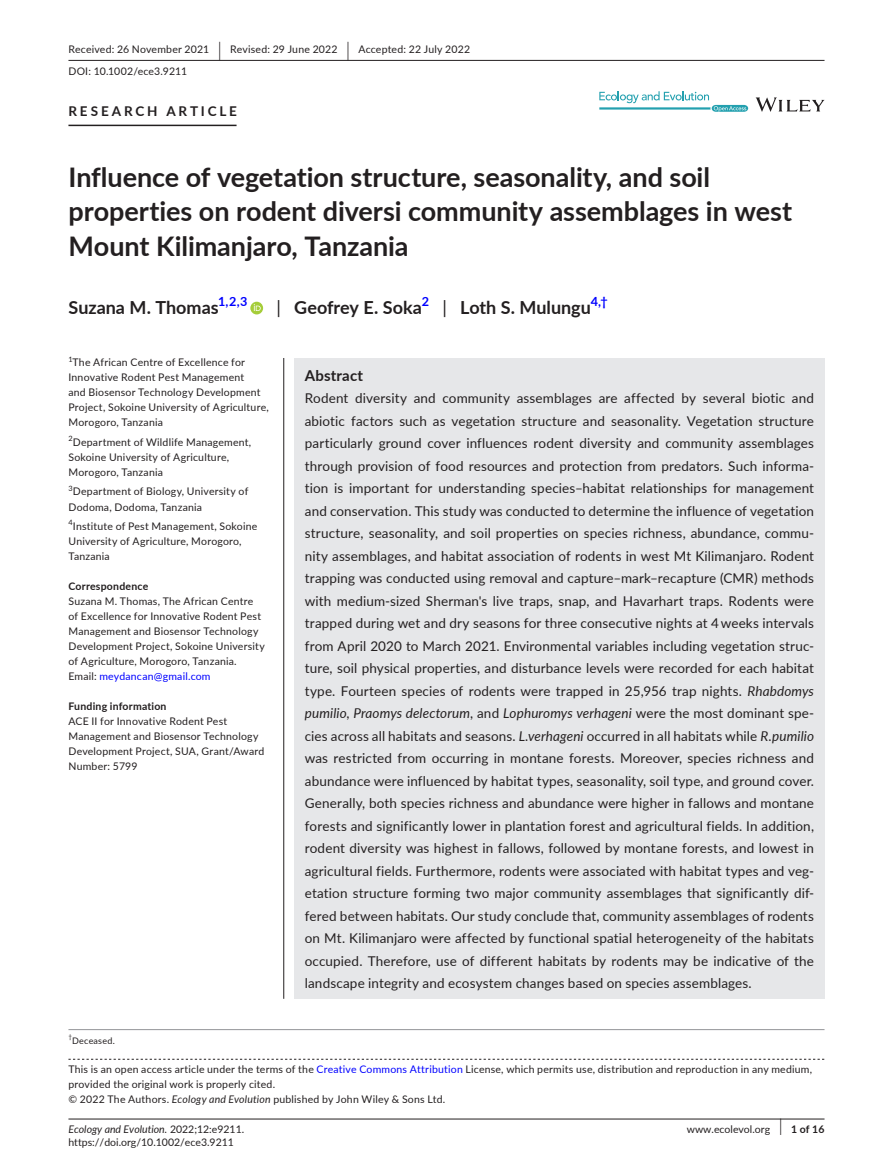
<style>
.page{position:relative;width:893px;height:1174px;background:#fff}
.page>*{position:absolute;margin:0;border:0;box-sizing:border-box;transform-origin:0 0}
.t1{font:700 27px/34.5px "Lato";letter-spacing:-.005em;color:#231f20}
.t2{font:700 18px "Lato";color:#231f20}
.t3{font:700 15px "Lato";letter-spacing:.015em;color:#231f20}
.t4{font:13.5px/22.5px "Lato";letter-spacing:.01em;color:#231f20;text-align:justify}
.t5{font:700 13.5px "Lato";letter-spacing:.21em;color:#231f20}
.t6{font:700 12.6px "Lato";color:#00f}
.t7{font:10.5px/15px "Lato";letter-spacing:.02em;color:#231f20}
.t8{font:10.5px "Lato";color:#231f20}
.t9{font:700 10.5px "Lato";letter-spacing:.02em;color:#231f20}
.t10{font:italic 10.5px "Lato";color:#231f20}
.t11{font:9px "Lato";letter-spacing:.025em;color:#231f20}
.t12{font:7.35px "Lato";color:#231f20}
.t13{font:6.3px "Lato";color:#231f20}
.s1{font-size:19.65px}
.s2{font-weight:400}
.s3{color:#00f}
.s4{font-style:italic}
.s5{font-style:normal}
.s6{font-weight:400;font-size:17.4px}
</style>
<div class="page">
<hr style="left:68px;top:1118px;width:756px;height:1px;background:#231f20">
<svg style="left:756px;top:97px;width:68px;height:15px"></svg>
<svg style="left:599px;top:91px;width:149px;height:21px"></svg>
<hr style="left:68px;top:60px;width:756px;height:1px;background:#231f20">
<hr style="left:68px;top:125px;width:169px;height:1px;background:#231f20">
<svg style="left:250px;top:302px;width:13px;height:12px"></svg>
<svg style="left:254px;top:304px;width:7px;height:7px"></svg>
<svg style="left:68px;top:1058px;width:756px;height:1px"></svg>
<hr style="left:68px;top:1029px;width:756px;height:1px;background:#939598">
<div style="left:294px;top:358px;width:530px;height:640px;background:#e6e7e9"></div>
<hr style="left:283px;top:358px;width:1px;height:640px;background:#231f20">
<p class="t7" style="left:68px;top:38px;width:403px;line-height:21.8px">Received: 26 November 2021 <span class="s1">|</span> Revised: 29 June 2022 <span class="s1">|</span> Accepted: 22 July 2022<br>DOI: 10.1002/ece3.9211</p>
<p class="t5" style="left:68px;top:101px;width:170px">RESEARCH ARTICLE</p>
<h1 class="t1" style="left:68px;top:159px;width:725px">Influence of vegetation structure, seasonality, and soil properties on rodent diversi community assemblages in west<br>Mount Kilimanjaro, Tanzania</h1>
<h2 class="t2" style="left:68px;top:295px;width:152px">Suzana M. Thomas</h2>
<p class="t6" style="left:218px;top:292px;width:31px">1,2,3</p>
<h2 class="t2" style="left:277px;top:295px;width:147px"><span class="s2">|</span> Geofrey E. Soka</h2>
<p class="t6" style="left:422px;top:292px;width:9px">2</p>
<h2 class="t2" style="left:442px;top:295px;width:150px"><span class="s2">|</span> Loth S. Mulungu</h2>
<p class="t6" style="left:591px;top:292px;width:18px">4,†</p>
<p class="t12" style="left:68px;top:354px;width:6px">1</p>
<p class="t7" style="left:68px;top:355px;width:202px;text-indent:4px">The African Centre of Excellence for Innovative Rodent Pest Management<br>and Biosensor Technology Development Project, Sokoine University of Agriculture, Morogoro, Tanzania</p>
<p class="t7" style="left:68px;top:434px;width:184px"><sup>2</sup>Department of Wildlife Management,<br>Sokoine University of Agriculture,<br>Morogoro, Tanzania</p>
<p class="t7" style="left:68px;top:484px;width:181px"><sup>3</sup>Department of Biology, University of<br>Dodoma, Dodoma, Tanzania</p>
<p class="t7" style="left:68px;top:518px;width:190px"><sup>4</sup>Institute of Pest Management, Sokoine<br>University of Agriculture, Morogoro,<br>Tanzania</p>
<p class="t9" style="left:68px;top:578px;width:81px">Correspondence</p>
<p class="t7" style="left:68px;top:593px;width:198px">Suzana M. Thomas, The African Centre of Excellence for Innovative Rodent Pest Management and Biosensor Technology Development Project, Sokoine University of Agriculture, Morogoro, Tanzania.<br>Email: <span class="s3">meydancan@gmail.com</span></p>
<p class="t9" style="left:68px;top:698px;width:100px">Funding information</p>
<p class="t7" style="left:68px;top:713px;width:197px">ACE II for Innovative Rodent Pest<br>Management and Biosensor Technology<br>Development Project, SUA, Grant/Award<br>Number: 5799</p>
<p class="t13" style="left:68px;top:1032px;width:5px">†</p>
<p class="t11" style="left:72px;top:1033px;width:44px">Deceased.</p>
<p class="t3" style="left:305px;top:364px;width:60px">Abstract</p>
<p class="t4" style="left:305px;top:386px;width:511px">Rodent diversity and community assemblages are affected by several biotic and abiotic factors such as vegetation structure and seasonality. Vegetation structure particularly ground cover influences rodent diversity and community assemblages through provision of food resources and protection from predators. Such informa&shy;tion is important for understanding species–habitat relationships for management and conservation. This study was conducted to determine the influence of vegetation structure, seasonality, and soil properties on species richness, abundance, commu&shy;nity assemblages, and habitat association of rodents in west Mt Kilimanjaro. Rodent trapping was conducted using removal and capture–mark–recapture (CMR) methods with medium-sized Sherman's live traps, snap, and Havarhart traps. Rodents were trapped during wet and dry seasons for three consecutive nights at 4 weeks intervals from April 2020 to March 2021. Environmental variables including vegetation struc&shy;ture, soil physical properties, and disturbance levels were recorded for each habitat type. Fourteen species of rodents were trapped in 25,956 trap nights. <span class="s4">Rhabdomys pumilio</span>, <span class="s4">Praomys delectorum</span>, and <span class="s4">Lophuromys verhageni</span> were the most dominant spe&shy;cies across all habitats and seasons. <span class="s4">L.verhageni</span> occurred in all habitats while <span class="s4">R.pumilio </span>was restricted from occurring in montane forests. Moreover, species richness and abundance were influenced by habitat types, seasonality, soil type, and ground cover.<br>Generally, both species richness and abundance were higher in fallows and montane forests and significantly lower in plantation forest and agricultural fields. In addition, rodent diversity was highest in fallows, followed by montane forests, and lowest in agricultural fields. Furthermore, rodents were associated with habitat types and veg&shy;etation structure forming two major community assemblages that significantly dif&shy;fered between habitats. Our study conclude that, community assemblages of rodents on Mt. Kilimanjaro were affected by functional spatial heterogeneity of the habitats occupied. Therefore, use of different habitats by rodents may be indicative of the landscape integrity and ecosystem changes based on species assemblages.</p>
<p class="t7" style="left:68px;top:1061px;width:745px">This is an open access article under the terms of the <span class="s3">Creative Commons Attribution</span> License, which permits use, distribution and reproduction in any medium, provided the original work is properly cited.<br>© 2022 The Authors. <span class="s4">Ecology and Evolution</span> published by John Wiley &amp; Sons Ltd.</p>
<p class="t10" style="left:68px;top:1121px;width:177px">Ecology and Evolution. <span class="s5">2022;12:e9211.</span></p>
<p class="t9" style="left:779px;top:1121px;width:46px"><span class="s6">|</span> 1 of 16</p>
<p class="t8" style="left:68px;top:1135px;width:167px">https://doi.org/10.1002/ece3.9211</p>
<p class="t8" style="left:687px;top:1121px;width:85px">www.ecolevol.org</p>
</div>
